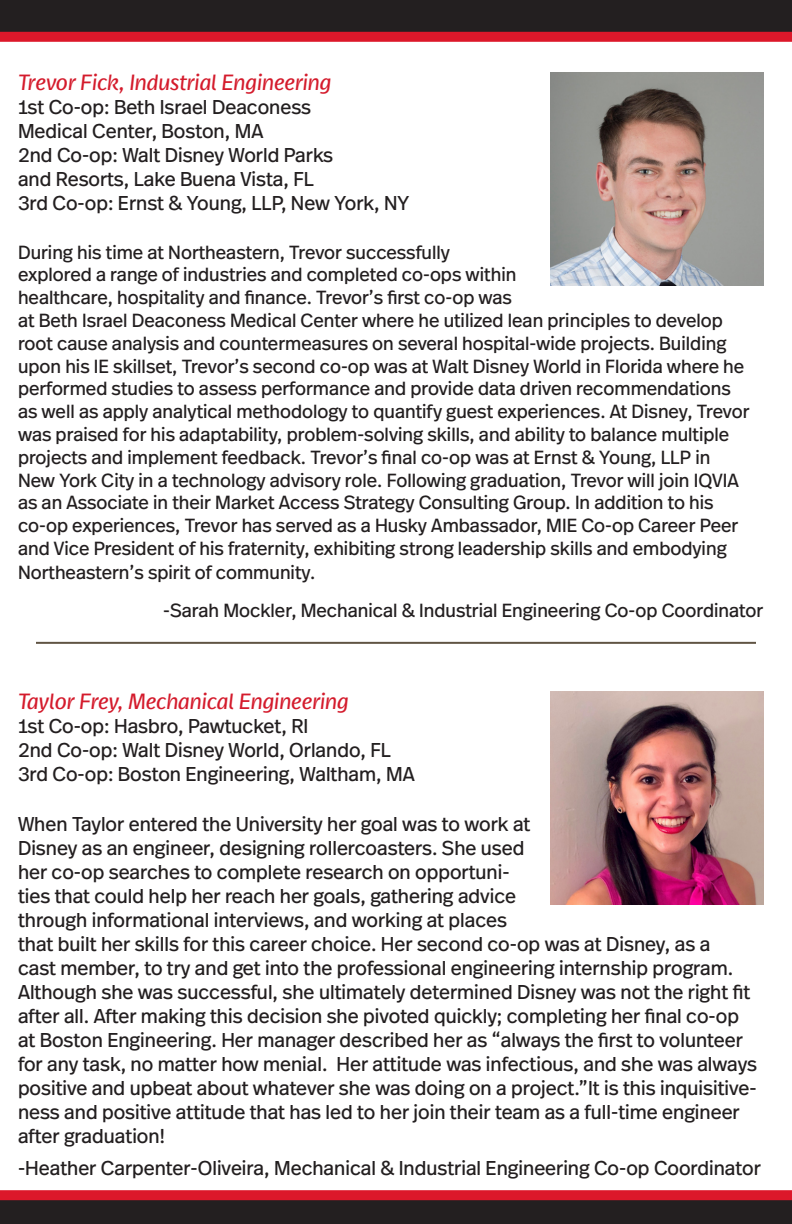
<style>
.page{position:relative;width:792px;height:1224px;background:#fff}
.page>*{position:absolute;margin:0;border:0;box-sizing:border-box;transform-origin:0 0}
.t1{font:italic 22px "Real Head Pro";color:#d41b2c}
.t2{font:20px/24px "Real Head Pro";color:#231f20}
.t3{font:19px/22.8px "Real Head Pro";color:#231f20}
</style>
<div class="page">
<svg style="left:0;top:0;width:792px;height:42px;background:#501e23"></svg>
<svg style="left:0;top:1190px;width:792px;height:34px;background:#5a1e24"></svg>
<hr style="left:36px;top:642px;width:720px;height:2px;background:#605444">
<img style="left:550px;top:73px;width:213px;height:213px">
<img style="left:550px;top:691px;width:213px;height:213px">
<p class="t1" style="left:18px;top:68px;width:315px">Trevor Fick, Industrial Engineering</p>
<p class="t2" style="left:18px;top:95px;width:295px">1st Co-op: Beth Israel Deaconess<br>Medical Center, Boston, MA</p>
<p class="t2" style="left:18px;top:143px;width:317px">2nd Co-op: Walt Disney World Parks and Resorts, Lake Buena Vista, FL</p>
<p class="t2" style="left:18px;top:191px;width:393px">3rd Co-op: Ernst &amp; Young, LLP, New York, NY</p>
<p class="t3" style="left:18px;top:240px;width:733px">During his time at Northeastern, Trevor successfully<br>explored a range of industries and completed co-ops within<br>healthcare, hospitality and finance. Trevor’s first co-op was<br>at Beth Israel Deaconess Medical Center where he utilized lean principles to develop root cause analysis and countermeasures on several hospital-wide projects. Building upon his IE skillset, Trevor’s second co-op was at Walt Disney World in Florida where he performed studies to assess performance and provide data driven recommendations as well as apply analytical methodology to quantify guest experiences. At Disney, Trevor was praised for his adaptability, problem-solving skills, and ability to balance multiple projects and implement feedback. Trevor’s final co-op was at Ernst &amp; Young, LLP in New York City in a technology advisory role. Following graduation, Trevor will join IQVIA as an Associate in their Market Access Strategy Consulting Group. In addition to his co-op experiences, Trevor has served as a Husky Ambassador, MIE Co-op Career Peer and Vice President of his fraternity, exhibiting strong leadership skills and embodying Northeastern’s spirit of community.</p>
<p class="t3" style="left:163px;top:598px;width:602px">-Sarah Mockler, Mechanical &amp; Industrial Engineering Co-op Coordinator</p>
<p class="t1" style="left:18px;top:686px;width:332px">Taylor Frey, Mechanical Engineering</p>
<p class="t2" style="left:18px;top:713px;width:292px">1st Co-op: Hasbro, Pawtucket, RI</p>
<p class="t2" style="left:18px;top:737px;width:374px">2nd Co-op: Walt Disney World, Orlando, FL</p>
<p class="t2" style="left:18px;top:761px;width:398px">3rd Co-op: Boston Engineering, Waltham, MA</p>
<p class="t2" style="left:18px;top:812px;width:740px">When Taylor entered the University her goal was to work at<br>Disney as an engineer, designing rollercoasters. She used<br>her co-op searches to complete research on opportuni-<br>ties that could help her reach her goals, gathering advice<br>through informational interviews, and working at places<br>that built her skills for this career choice. Her second co-op was at Disney, as a<br>cast member, to try and get into the professional engineering internship program.<br>Although she was successful, she ultimately determined Disney was not the right fit after all. After making this decision she pivoted quickly; completing her final co-op at Boston Engineering. Her manager described her as “always the first to volunteer for any task, no matter how menial. Her attitude was infectious, and she was always positive and upbeat about whatever she was doing on a project.”It is this inquisitive&shy;ness and positive attitude that has led to her join their team as a full-time engineer after graduation!</p>
<p class="t2" style="left:18px;top:1156px;width:744px">-Heather Carpenter-Oliveira, Mechanical &amp; Industrial Engineering Co-op Coordinator</p>
</div>
